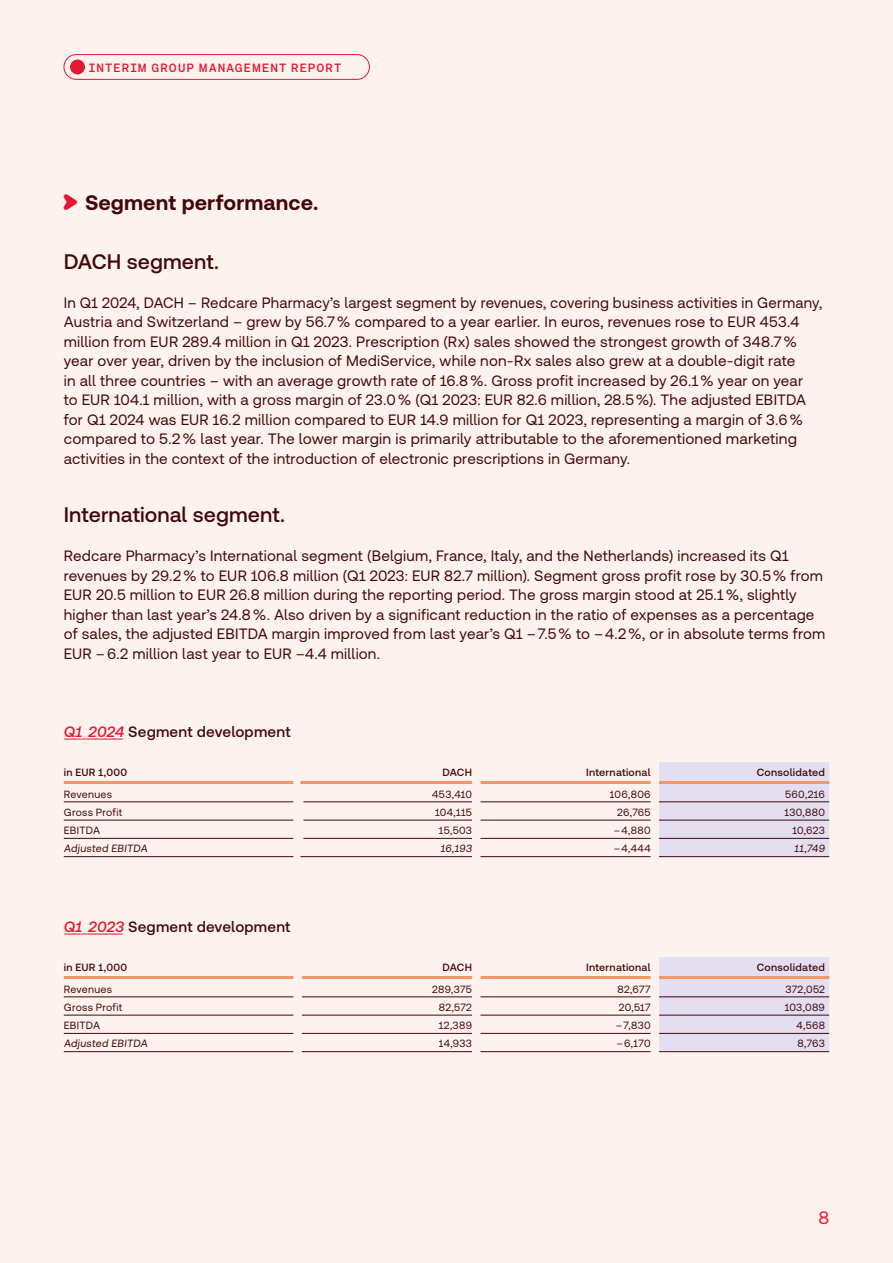
<style>
.page{position:relative;width:893px;height:1263px;background:#fef2ee}
.page>*{position:absolute;margin:0;border:0;box-sizing:border-box;transform-origin:0 0}
.t1{font:500 21px "Redcare Accessible";color:#40080a}
.t2{font:700 21px "Redcare Accessible";letter-spacing:.005em;color:#40080a}
.t3{font:18px "Redcare Accessible";color:#e51630}
.t4{font:15px/19.5px "Redcare Accessible";letter-spacing:.01em;color:#40080a}
.t5{font:500 15px "Redcare Accessible";letter-spacing:.01em;color:#40080a}
.t6{font:12px "Redcare Accessible Mono";letter-spacing:.005em;color:#e51630}
.t7{font:10.5px "Redcare Accessible";letter-spacing:.025em;color:#40080a}
.t8{font:500 10.5px "Redcare Accessible";letter-spacing:.025em;color:#40080a}
.s1{font-family:"Redcare Accessible Highlight";font-weight:400;color:#e51630}
</style>
<div class="page">
<div style="left:70px;top:60px;width:15px;height:14px;background:#e51630;border-radius:50%"></div>
<div style="left:64px;top:54px;width:306px;height:26px;border:1px solid #e51630;border-radius:12px"></div>
<div style="left:659px;top:762px;width:170px;height:94px;background:#e3def0"></div>
<hr style="left:64px;top:801px;width:229px;height:1px;background:#40080a">
<hr style="left:64px;top:820px;width:229px;height:1px;background:#40080a">
<hr style="left:64px;top:838px;width:229px;height:1px;background:#40080a">
<hr style="left:64px;top:856px;width:229px;height:1px;background:#40080a">
<hr style="left:303px;top:801px;width:169px;height:1px;background:#40080a">
<hr style="left:303px;top:820px;width:169px;height:1px;background:#40080a">
<hr style="left:303px;top:838px;width:169px;height:1px;background:#40080a">
<hr style="left:300px;top:856px;width:172px;height:1px;background:#40080a">
<hr style="left:480px;top:801px;width:171px;height:1px;background:#40080a">
<hr style="left:480px;top:820px;width:171px;height:1px;background:#40080a">
<hr style="left:480px;top:838px;width:171px;height:1px;background:#40080a">
<hr style="left:480px;top:856px;width:171px;height:1px;background:#40080a">
<hr style="left:659px;top:801px;width:170px;height:1px;background:#40080a">
<hr style="left:659px;top:820px;width:170px;height:1px;background:#40080a">
<hr style="left:659px;top:838px;width:170px;height:1px;background:#40080a">
<hr style="left:659px;top:856px;width:170px;height:1px;background:#40080a">
<hr style="left:64px;top:781px;width:229px;height:3px;background:#f39768">
<hr style="left:300px;top:781px;width:172px;height:3px;background:#f39768">
<hr style="left:480px;top:781px;width:171px;height:3px;background:#f39768">
<hr style="left:659px;top:781px;width:170px;height:3px;background:#f39768">
<div style="left:659px;top:957px;width:170px;height:94px;background:#e3def0"></div>
<hr style="left:64px;top:996px;width:229px;height:1px;background:#40080a">
<hr style="left:64px;top:1015px;width:229px;height:1px;background:#40080a">
<hr style="left:64px;top:1033px;width:229px;height:1px;background:#40080a">
<hr style="left:64px;top:1051px;width:229px;height:1px;background:#40080a">
<hr style="left:302px;top:996px;width:170px;height:1px;background:#40080a">
<hr style="left:302px;top:1015px;width:170px;height:1px;background:#40080a">
<hr style="left:302px;top:1033px;width:170px;height:1px;background:#40080a">
<hr style="left:302px;top:1051px;width:170px;height:1px;background:#40080a">
<hr style="left:480px;top:996px;width:171px;height:1px;background:#40080a">
<hr style="left:480px;top:1015px;width:171px;height:1px;background:#40080a">
<hr style="left:480px;top:1033px;width:171px;height:1px;background:#40080a">
<hr style="left:480px;top:1051px;width:171px;height:1px;background:#40080a">
<hr style="left:659px;top:996px;width:170px;height:1px;background:#40080a">
<hr style="left:659px;top:1015px;width:170px;height:1px;background:#40080a">
<hr style="left:659px;top:1033px;width:170px;height:1px;background:#40080a">
<hr style="left:659px;top:1051px;width:170px;height:1px;background:#40080a">
<hr style="left:64px;top:976px;width:229px;height:3px;background:#f39768">
<hr style="left:302px;top:976px;width:170px;height:3px;background:#f39768">
<hr style="left:480px;top:976px;width:171px;height:3px;background:#f39768">
<hr style="left:659px;top:976px;width:170px;height:3px;background:#f39768">
<p class="t6" style="left:89px;top:61px;width:255px">INTERIM GROUP MANAGEMENT REPORT</p>
<h1 class="t2" style="left:85px;top:191px;width:235px">Segment performance.</h1>
<h1 class="t1" style="left:64px;top:250px;width:157px">DACH segment.</h1>
<p class="t4" style="left:64px;top:293px;width:760px">In Q1 2024, DACH – Redcare Pharmacy’s largest segment by revenues, covering business activities in Germany, Austria and Switzerland – grew by 56.7% compared to a year earlier. In euros, revenues rose to EUR 453.4 million from EUR 289.4 million in Q1 2023. Prescription (Rx) sales showed the strongest growth of 348.7% year over year, driven by the inclusion of MediService, while non-Rx sales also grew at a double-digit rate<br>in all three countries – with an average growth rate of 16.8%. Gross profit increased by 26.1% year on year<br>to EUR 104.1 million, with a gross margin of 23.0% (Q1 2023: EUR 82.6 million, 28.5%). The adjusted EBITDA for Q1 2024 was EUR 16.2 million compared to EUR 14.9 million for Q1 2023, representing a margin of 3.6% compared to 5.2% last year. The lower margin is primarily attributable to the aforementioned marketing activities in the context of the introduction of electronic prescriptions in Germany.</p>
<h1 class="t1" style="left:64px;top:503px;width:223px">International segment.</h1>
<p class="t4" style="left:64px;top:546px;width:763px">Redcare Pharmacy’s International segment (Belgium, France, Italy, and the Netherlands) increased its Q1 revenues by 29.2% to EUR 106.8 million (Q1 2023: EUR 82.7 million). Segment gross profit rose by 30.5% from EUR 20.5 million to EUR 26.8 million during the reporting period. The gross margin stood at 25.1%, slightly higher than last year’s 24.8%. Also driven by a significant reduction in the ratio of expenses as a percentage of sales, the adjusted EBITDA margin improved from last year’s Q1 –7.5% to –4.2%, or in absolute terms from EUR –6.2 million last year to EUR –4.4 million.</p>
<p class="t5" style="left:64px;top:723px;width:228px"><span class="s1">Q1 2024</span> Segment development</p>
<p class="t8" style="left:64px;top:767px;width:65px">in EUR 1,000</p>
<p class="t8" style="left:442px;top:767px;width:31px">DACH</p>
<p class="t8" style="left:586px;top:767px;width:66px">International</p>
<p class="t8" style="left:757px;top:767px;width:70px">Consolidated</p>
<p class="t7" style="left:64px;top:788px;width:50px">Revenues</p>
<p class="t7" style="left:432px;top:788px;width:41px">453,410</p>
<p class="t7" style="left:610px;top:788px;width:42px">106,806</p>
<p class="t7" style="left:785px;top:788px;width:41px">560,216</p>
<p class="t7" style="left:64px;top:806px;width:60px">Gross Profit</p>
<p class="t7" style="left:435px;top:806px;width:38px">104,115</p>
<p class="t7" style="left:617px;top:806px;width:35px">26,765</p>
<p class="t7" style="left:784px;top:806px;width:42px">130,880</p>
<p class="t7" style="left:64px;top:825px;width:38px">EBITDA</p>
<p class="t7" style="left:439px;top:825px;width:35px">15,503</p>
<p class="t7" style="left:614px;top:825px;width:38px">–4,880</p>
<p class="t7" style="left:792px;top:825px;width:34px">10,623</p>
<p class="t7" style="left:64px;top:843px;width:87px">Adjusted EBITDA</p>
<p class="t7" style="left:440px;top:843px;width:34px">16,193</p>
<p class="t7" style="left:614px;top:843px;width:38px">–4,444</p>
<p class="t7" style="left:794px;top:843px;width:34px">11,749</p>
<p class="t5" style="left:64px;top:918px;width:228px"><span class="s1">Q1 2023</span> Segment development</p>
<p class="t8" style="left:64px;top:962px;width:65px">in EUR 1,000</p>
<p class="t8" style="left:442px;top:962px;width:31px">DACH</p>
<p class="t8" style="left:586px;top:962px;width:66px">International</p>
<p class="t8" style="left:757px;top:962px;width:70px">Consolidated</p>
<p class="t7" style="left:64px;top:983px;width:50px">Revenues</p>
<p class="t7" style="left:432px;top:983px;width:41px">289,375</p>
<p class="t7" style="left:617px;top:983px;width:35px">82,677</p>
<p class="t7" style="left:785px;top:983px;width:41px">372,052</p>
<p class="t7" style="left:64px;top:1001px;width:60px">Gross Profit</p>
<p class="t7" style="left:439px;top:1001px;width:35px">82,572</p>
<p class="t7" style="left:619px;top:1001px;width:33px">20,517</p>
<p class="t7" style="left:785px;top:1001px;width:42px">103,089</p>
<p class="t7" style="left:64px;top:1020px;width:38px">EBITDA</p>
<p class="t7" style="left:439px;top:1020px;width:35px">12,389</p>
<p class="t7" style="left:616px;top:1020px;width:36px">–7,830</p>
<p class="t7" style="left:796px;top:1020px;width:30px">4,568</p>
<p class="t7" style="left:64px;top:1038px;width:87px">Adjusted EBITDA</p>
<p class="t7" style="left:439px;top:1038px;width:35px">14,933</p>
<p class="t7" style="left:616px;top:1038px;width:36px">–6,170</p>
<p class="t7" style="left:797px;top:1038px;width:29px">8,763</p>
<p class="t3" style="left:818px;top:1208px;width:12px">8</p>
</div>
